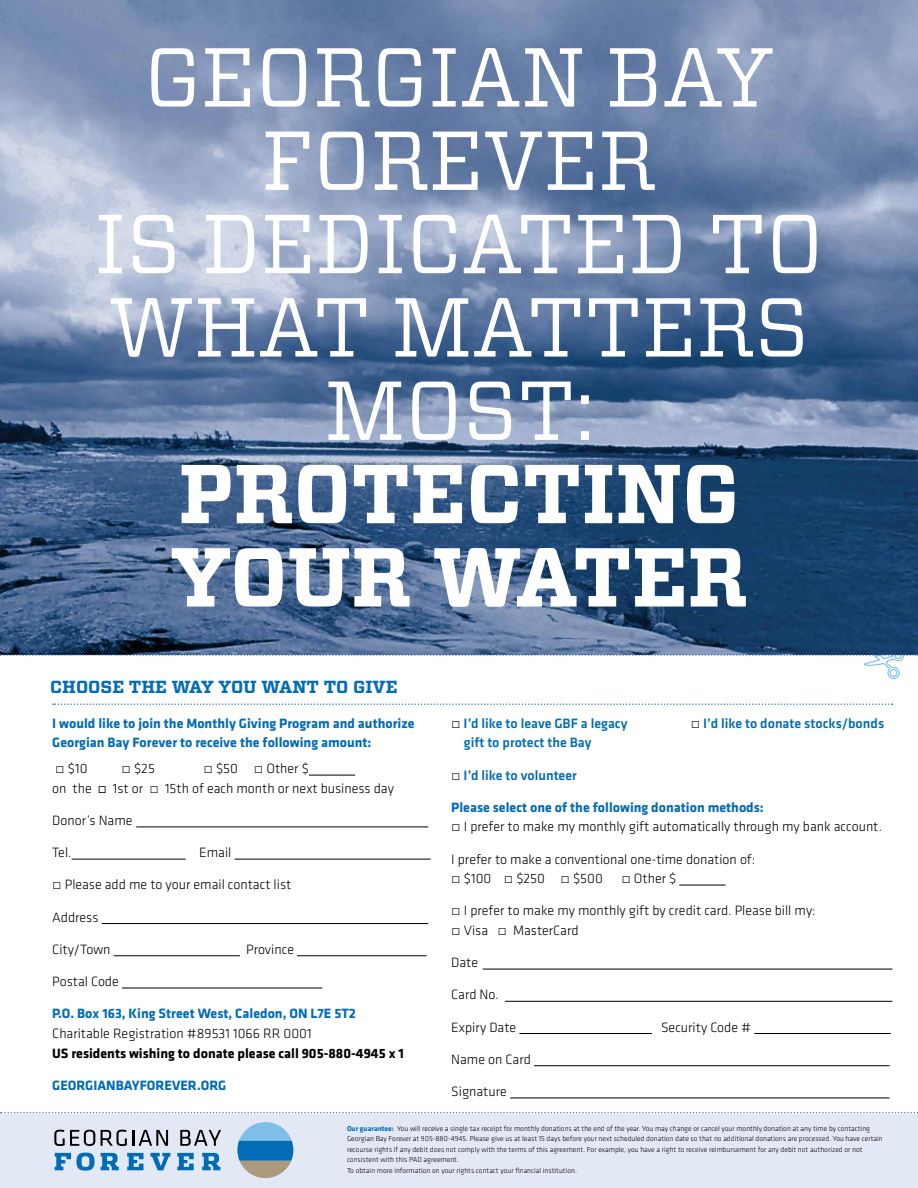
<style>
.page{position:relative;width:918px;height:1188px;background:#fff}
.page>*{position:absolute;margin:0;border:0;box-sizing:border-box;transform-origin:0 0}
.t1{font:83.4px/83.4px "Vitesse";color:#fff;text-align:center}
.t2{font:700 83.4px/83.4px "Vitesse";color:#fff}
.t3{font:700 17.55px "Vitesse";color:#036cb6}
.t4{font:300 13.95px/19.6px "Klavika";color:#000}
.t5{font:700 13.95px/19.6px "Klavika";color:#036cb6}
.t6{font:500 13.95px "Klavika";color:#036cb6}
.t7{font:700 13.95px "Klavika";color:#000}
.t8{font:300 7.5px/10.5px "Klavika";color:#000}
.s1{font-weight:300;color:#000}
.s2{font-weight:700;color:#036cb6}
.s3{font-weight:700}
</style>
<div class="page">
<img style="left:0;top:0;width:918px;height:649px">
<div style="left:0;top:1114px;width:918px;height:74px;background:#e3e8f5"></div>
<svg style="left:54px;top:1130px;width:41px;height:16px"></svg>
<svg style="left:101px;top:1130px;width:67px;height:16px"></svg>
<svg style="left:180px;top:1130px;width:41px;height:16px"></svg>
<svg style="left:55px;top:1153px;width:40px;height:18px"></svg>
<svg style="left:101px;top:1153px;width:18px;height:17px"></svg>
<svg style="left:127px;top:1153px;width:17px;height:17px"></svg>
<svg style="left:150px;top:1153px;width:20px;height:17px"></svg>
<svg style="left:177px;top:1153px;width:17px;height:17px"></svg>
<svg style="left:202px;top:1153px;width:18px;height:17px"></svg>
<svg style="left:237px;top:1122px;width:56px;height:56px"></svg>
<hr style="left:309px;top:775px;width:46px;height:1px;background:#000">
<hr style="left:136px;top:827px;width:292px;height:1px;background:#000">
<hr style="left:72px;top:859px;width:114px;height:1px;background:#000">
<hr style="left:235px;top:859px;width:196px;height:1px;background:#000">
<hr style="left:102px;top:923px;width:326px;height:1px;background:#000">
<hr style="left:114px;top:956px;width:126px;height:1px;background:#000">
<hr style="left:297px;top:956px;width:130px;height:1px;background:#000">
<hr style="left:122px;top:988px;width:200px;height:1px;background:#000">
<hr style="left:679px;top:885px;width:47px;height:1px;background:#000">
<hr style="left:483px;top:969px;width:409px;height:1px;background:#000">
<hr style="left:505px;top:1001px;width:387px;height:1px;background:#000">
<hr style="left:519px;top:1033px;width:133px;height:1px;background:#000">
<hr style="left:754px;top:1033px;width:137px;height:1px;background:#000">
<hr style="left:534px;top:1065px;width:356px;height:1px;background:#000">
<hr style="left:510px;top:1098px;width:380px;height:1px;background:#000">
<svg style="left:1px;top:1112px;width:917px;height:1px"></svg>
<svg style="left:1px;top:649px;width:917px;height:30px"></svg>
<svg style="left:53px;top:703px;width:840px;height:2px"></svg>
<img style="left:0;top:606px;width:1px;height:528px">
<h1 class="t1" style="left:94px;top:35px;width:731px">GE ORG IAN BAY<br>FOREVER<br>IS DEDICATED TO<br>WHAT MATTERS<br>MOST:</h1>
<h1 class="t2" style="left:171px;top:453px;width:578px">PROTECTING<br>YOUR WAT ER</h1>
<h2 class="t3" style="left:50px;top:675px;width:243px">CHOOSE THE WAY YOU WANT</h2>
<h2 class="t3" style="left:324px;top:675px;width:75px">TO GIVE</h2>
<h3 class="t5" style="left:52px;top:714px;width:364px">I would like to join the Monthly Giving Program and authorize<br>Georgian Bay Forever to receive the following amount:</h3>
<h3 class="t4" style="left:55px;top:759px;width:34px">• $10</h3>
<h3 class="t4" style="left:122px;top:759px;width:35px">• $25</h3>
<h3 class="t6" style="left:451px;top:715px;width:178px"><span class="s1">•</span> I’d like to leave GBF a legacy</h3>
<h3 class="t6" style="left:691px;top:715px;width:195px"><span class="s1">•</span> I’d like to donate stocks/bonds</h3>
<h3 class="t6" style="left:464px;top:735px;width:129px">gift to protect the Bay</h3>
<h3 class="t6" style="left:451px;top:767px;width:127px"><span class="s1">•</span> I’d like to volunteer</h3>
<h3 class="t5" style="left:451px;top:798px;width:314px">Please select one of the following donation methods:</h3>
<h3 class="t4" style="left:451px;top:817px;width:432px">• I prefer to make my monthly gift automatically through my bank account.</h3>
<h3 class="t4" style="left:451px;top:849px;width:305px">I prefer to make a conventional one-time donation of:</h3>
<h3 class="t4" style="left:451px;top:869px;width:153px">• $100 • $250 • $500</h3>
<h3 class="t4" style="left:621px;top:869px;width:57px">• Other $</h3>
<h3 class="t4" style="left:451px;top:901px;width:366px">• I prefer to make my monthly gift by credit card. Please bill my:</h3>
<h3 class="t4" style="left:451px;top:921px;width:129px">• Visa • MasterCard</h3>
<h3 class="t4" style="left:451px;top:953px;width:28px">Date</h3>
<h3 class="t4" style="left:451px;top:985px;width:49px">Card No.</h3>
<h3 class="t4" style="left:451px;top:1017px;width:67px">Expiry Date</h3>
<h3 class="t4" style="left:661px;top:1017px;width:92px">Security Code #</h3>
<h3 class="t4" style="left:451px;top:1050px;width:81px">Name on Card</h3>
<h3 class="t4" style="left:451px;top:1082px;width:57px">Signature</h3>
<p class="t8" style="left:347px;top:1123px;width:537px"><span class="s2">Our guarantee:</span> You will receive a single tax receipt for monthly donations at the end of the year. You may change or cancel your monthly donation at any time by contacting Georgian Bay Forever at 905-880-4945. Please give us at least 15 days before your next scheduled donation date so that no additional donations are processed. You have certain recourse rights if any debit does not comply with the terms of this agreement. For example, you have a right to receive reimbursement for any debit not authorized or not consistent with this PAD agreement.<br>To obtain more information on your rights contact your financial institution.</p>
<h3 class="t4" style="left:52px;top:759px;width:343px;text-indent:151px">• $50 • Other $<br>on the <span class="s3">•</span> 1st or • 15th of each month or next business day</h3>
<h3 class="t4" style="left:52px;top:811px;width:82px">Donor’s Name</h3>
<h3 class="t4" style="left:52px;top:843px;width:21px">Tel.</h3>
<h3 class="t4" style="left:199px;top:843px;width:34px">Email</h3>
<h3 class="t4" style="left:52px;top:875px;width:241px">• Please add me to your email contact list</h3>
<h3 class="t4" style="left:52px;top:908px;width:48px">Address</h3>
<h3 class="t4" style="left:52px;top:940px;width:60px">City/Town</h3>
<h3 class="t4" style="left:246px;top:940px;width:49px">Province</h3>
<h3 class="t4" style="left:52px;top:972px;width:68px">Postal Code</h3>
<h3 class="t5" style="left:52px;top:1004px;width:305px">P.O. Box 163, King Street West, Caledon, ON L7E 5T2</h3>
<h3 class="t4" style="left:52px;top:1024px;width:261px">Charitable Registration #89531 1066 RR 0001</h3>
<h3 class="t7" style="left:52px;top:1045px;width:353px">US residents wishing to donate please call 905-880-4945 x 1</h3>
<h3 class="t5" style="left:52px;top:1076px;width:176px">GEORGIANBAYFOREVER.ORG</h3>
</div>
